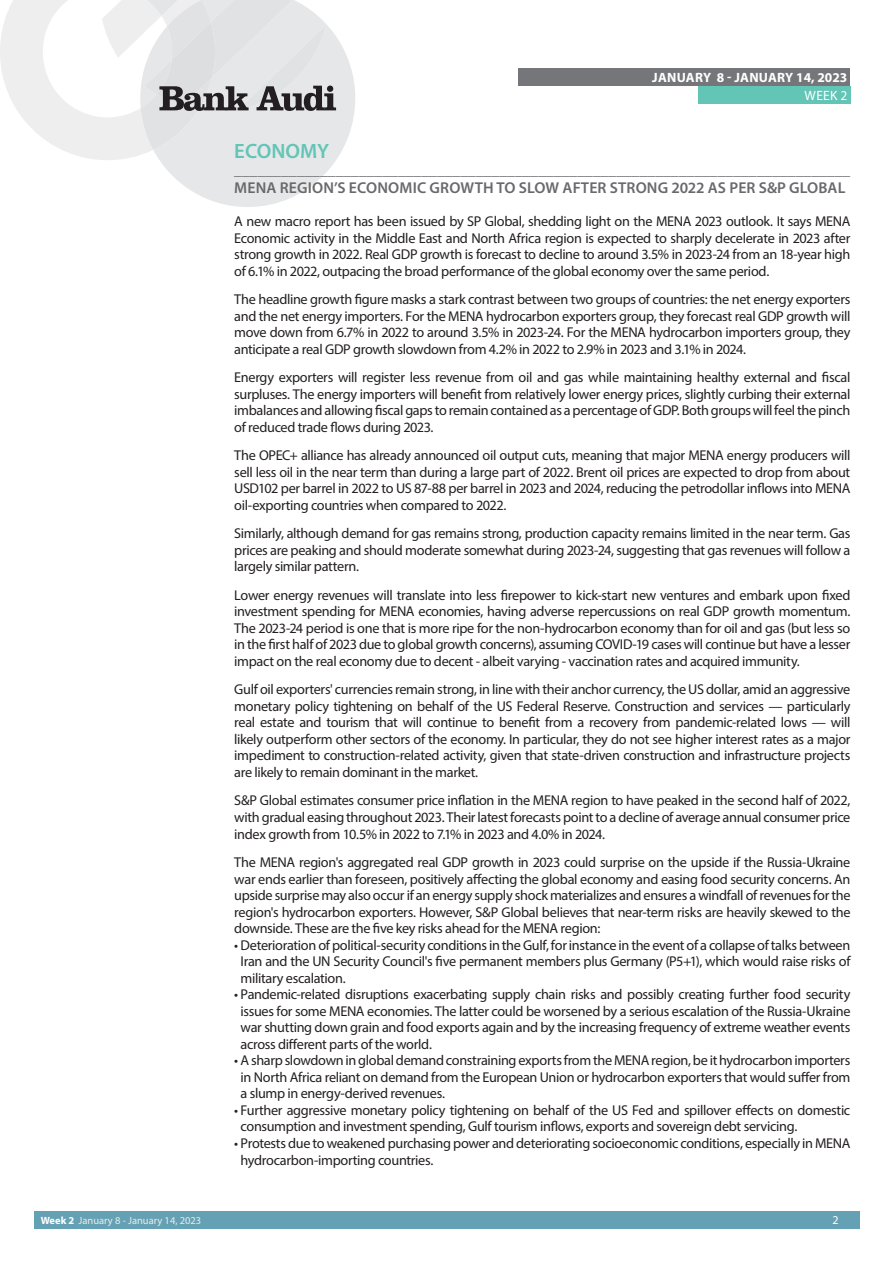
<style>
.page{position:relative;width:893px;height:1263px;background:#fff}
.page>*{position:absolute;margin:0;border:0;box-sizing:border-box;transform-origin:0 0}
.t1{font:600 20.85px "Myriad Pro";color:#62c5b6}
.t2{font:600 15.75px "Myriad Pro";letter-spacing:.01em;color:#69696c}
.t3{font:15.6px "Myriad Pro";color:#707276}
.t4{font:14.25px/16.5px "Myriad Pro";letter-spacing:-.025em;color:#231f20;text-align:justify}
.t5{font:700 13.5px "Myriad Pro";letter-spacing:.01em;color:#fff}
.t6{font:13.5px "Myriad Pro";color:#fff}
.t7{font:12px "Myriad Pro";color:#fff}
.t8{font:10.5px "Myriad Pro";color:#ecece9}
.s1{font-weight:700;color:#fff}
</style>
<div class="page">
<div style="left:35px;top:1212px;width:825px;height:17px;background:#65a1b4"></div>
<div style="left:519px;top:68px;width:331px;height:17px;background:#757679"></div>
<div style="left:698px;top:86px;width:152px;height:17px;background:#62c5b6"></div>
<svg style="left:0;top:0;width:355px;height:207px"></svg>
<p class="t8" style="left:41px;top:1214px;width:162px"><span class="s1">Week 2</span> January 8 - January 14, 2023</p>
<p class="t5" style="left:652px;top:68px;width:197px">JANUARY 8 - JANUARY 14, 2023</p>
<p class="t6" style="left:805px;top:87px;width:44px">WEEK 2</p>
<h1 class="t1" style="left:234px;top:138px;width:96px">ECONOMY</h1>
<p class="t3" style="left:234px;top:161px;width:617px">_______________________________________________________________________________</p>
<p class="t2" style="left:234px;top:177px;width:613px">MENA REGION’S ECONOMIC GROWTH TO SLOW AFTER STRONG 2022 AS PER S&amp;P GLOBAL</p>
<p class="t4" style="left:234px;top:213px;width:618px">A new macro report has been issued by SP Global, shedding light on the MENA 2023 outlook. It says MENA Economic activity in the Middle East and North Africa region is expected to sharply decelerate in 2023 after strong growth in 2022. Real GDP growth is forecast to decline to around 3.5% in 2023-24 from an 18-year high of 6.1% in 2022, outpacing the broad performance of the global economy over the same period.</p>
<p class="t4" style="left:234px;top:291px;width:618px">The headline growth figure masks a stark contrast between two groups of countries: the net energy exporters and the net energy importers. For the MENA hydrocarbon exporters group, they forecast real GDP growth will move down from 6.7% in 2022 to around 3.5% in 2023-24. For the MENA hydrocarbon importers group, they anticipate a real GDP growth slowdown from 4.2% in 2022 to 2.9% in 2023 and 3.1% in 2024.</p>
<p class="t4" style="left:234px;top:369px;width:618px">Energy exporters will register less revenue from oil and gas while maintaining healthy external and fiscal surpluses. The energy importers will benefit from relatively lower energy prices, slightly curbing their external imbalances and allowing fiscal gaps to remain contained as a percentage of GDP. Both groups will feel the pinch of reduced trade flows during 2023.</p>
<p class="t4" style="left:234px;top:447px;width:618px">The OPEC+ alliance has already announced oil output cuts, meaning that major MENA energy producers will sell less oil in the near term than during a large part of 2022. Brent oil prices are expected to drop from about USD102 per barrel in 2022 to US 87-88 per barrel in 2023 and 2024, reducing the petrodollar inflows into MENA oil-exporting countries when compared to 2022.</p>
<p class="t4" style="left:234px;top:525px;width:618px">Similarly, although demand for gas remains strong, production capacity remains limited in the near term. Gas prices are peaking and should moderate somewhat during 2023-24, suggesting that gas revenues will follow a largely similar pattern.</p>
<p class="t4" style="left:234px;top:587px;width:618px">Lower energy revenues will translate into less firepower to kick-start new ventures and embark upon fixed investment spending for MENA economies, having adverse repercussions on real GDP growth momentum.<br>The 2023-24 period is one that is more ripe for the non-hydrocarbon economy than for oil and gas (but less so in the first half of 2023 due to global growth concerns), assuming COVID-19 cases will continue but have a lesser impact on the real economy due to decent - albeit varying - vaccination rates and acquired immunity.</p>
<p class="t4" style="left:234px;top:681px;width:618px">Gulf oil exporters' currencies remain strong, in line with their anchor currency, the US dollar, amid an aggressive monetary policy tightening on behalf of the US Federal Reserve. Construction and services — particularly real estate and tourism that will continue to benefit from a recovery from pandemic-related lows — will likely outperform other sectors of the economy. In particular, they do not see higher interest rates as a major impediment to construction-related activity, given that state-driven construction and infrastructure projects are likely to remain dominant in the market.</p>
<p class="t4" style="left:234px;top:792px;width:618px">S&amp;P Global estimates consumer price inflation in the MENA region to have peaked in the second half of 2022, with gradual easing throughout 2023. Their latest forecasts point to a decline of average annual consumer price index growth from 10.5% in 2022 to 7.1% in 2023 and 4.0% in 2024.</p>
<p class="t4" style="left:234px;top:854px;width:618px">The MENA region's aggregated real GDP growth in 2023 could surprise on the upside if the Russia-Ukraine war ends earlier than foreseen, positively affecting the global economy and easing food security concerns. An upside surprise may also occur if an energy supply shock materializes and ensures a windfall of revenues for the region's hydrocarbon exporters. However, S&amp;P Global believes that near-term risks are heavily skewed to the downside. These are the five key risks ahead for the MENA region:</p>
<p class="t4" style="left:241px;top:936px;width:611px;text-indent:-6px">• Deterioration of political-security conditions in the Gulf, for instance in the event of a collapse of talks between Iran and the UN Security Council's five permanent members plus Germany (P5+1), which would raise risks of military escalation.</p>
<p class="t4" style="left:241px;top:986px;width:611px;text-indent:-6px">• Pandemic-related disruptions exacerbating supply chain risks and possibly creating further food security issues for some MENA economies. The latter could be worsened by a serious escalation of the Russia-Ukraine war shutting down grain and food exports again and by the increasing frequency of extreme weather events across different parts of the world.</p>
<p class="t4" style="left:241px;top:1052px;width:611px;text-indent:-6px">• A sharp slowdown in global demand constraining exports from the MENA region, be it hydrocarbon importers in North Africa reliant on demand from the European Union or hydrocarbon exporters that would suffer from a slump in energy-derived revenues.</p>
<p class="t4" style="left:241px;top:1101px;width:611px;text-indent:-6px">• Further aggressive monetary policy tightening on behalf of the US Fed and spillover effects on domestic consumption and investment spending, Gulf tourism inflows, exports and sovereign debt servicing.</p>
<p class="t4" style="left:241px;top:1134px;width:611px;line-height:17.2px;text-indent:-6px">• Protests due to weakened purchasing power and deteriorating socioeconomic conditions, especially in MENA hydrocarbon-importing countries.</p>
<p class="t7" style="left:832px;top:1213px;width:8px">2</p>
</div>
